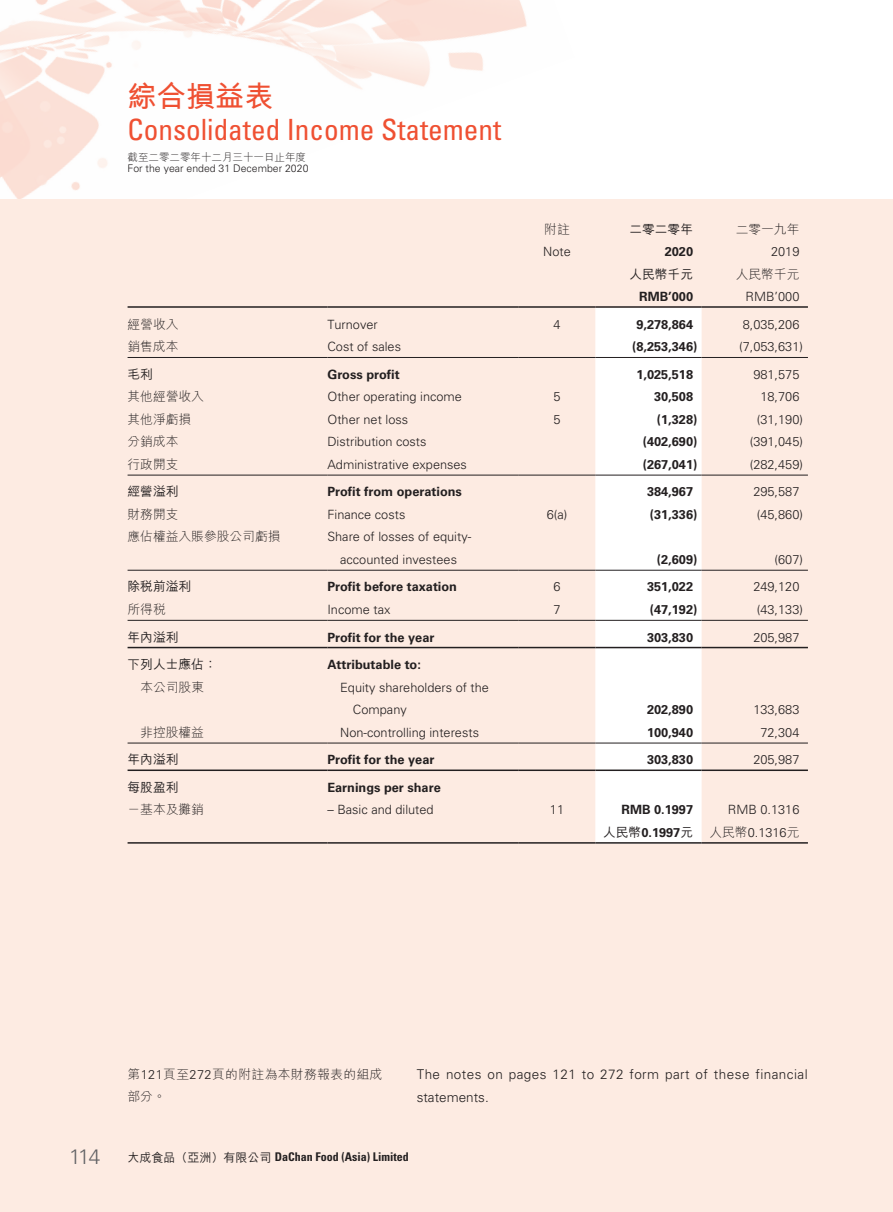
<style>
.page{position:relative;width:893px;height:1212px;background:#fff}
.page>*{position:absolute;margin:0;border:0;box-sizing:border-box;transform-origin:0 0}
.t1{font:condensed 29.25px "Univers LT Std";color:#ef5032}
.t2{font:700 29.25px "M Hei HK";color:#ef5032}
.t3{font:300 21px "Univers LT Std";color:#636366}
.t4{font:300 13.5px/22.5px "Univers LT Std";letter-spacing:.035em;color:#231f20}
.t5{font:300 12.75px/22.5px "Univers LT Std";color:#231f20;text-align:center}
.t6{font:700 12.75px "Univers LT Std";color:#231f20}
.t7{font:300 12.75px "M Hei HK";color:#231f20}
.t8{font:500 12.75px "M Hei HK";color:#231f20}
.t9{font:300 12.75px/22.5px "M Hei HK";letter-spacing:.03em;color:#231f20}
.t10{font:700 condensed 12px "Univers LT Std";color:#231f20}
.t11{font:300 10.5px "Univers LT Std";color:#231f20}
.t12{font:300 10.5px "M Hei HK";color:#231f20}
.s1{font-family:"M Hei HK";font-weight:500}
.s2{font-family:"M Hei HK"}
.s3{font-family:"Univers LT Std"}
.s4{font-family:"M Hei HK";font-weight:500;font-stretch:normal}
</style>
<div class="page">
<img style="left:0;top:0;width:527px;height:199px">
<div style="left:0;top:199px;width:892px;height:1013px;background:#fdebe2"></div>
<div style="left:595px;top:308px;width:107px;height:534px;background:#fff"></div>
<hr style="left:128px;top:306px;width:199px;height:2px;background:#231f20">
<hr style="left:327px;top:306px;width:192px;height:2px;background:#231f20">
<hr style="left:519px;top:306px;width:76px;height:2px;background:#231f20">
<hr style="left:595px;top:306px;width:107px;height:2px;background:#231f20">
<hr style="left:702px;top:306px;width:106px;height:2px;background:#231f20">
<hr style="left:128px;top:357px;width:199px;height:1px;background:#231f20">
<hr style="left:327px;top:357px;width:192px;height:1px;background:#231f20">
<hr style="left:519px;top:357px;width:76px;height:1px;background:#231f20">
<hr style="left:595px;top:357px;width:107px;height:1px;background:#231f20">
<hr style="left:702px;top:357px;width:106px;height:1px;background:#231f20">
<hr style="left:128px;top:475px;width:199px;height:1px;background:#231f20">
<hr style="left:327px;top:475px;width:192px;height:1px;background:#231f20">
<hr style="left:519px;top:475px;width:76px;height:1px;background:#231f20">
<hr style="left:595px;top:475px;width:107px;height:1px;background:#231f20">
<hr style="left:702px;top:475px;width:106px;height:1px;background:#231f20">
<hr style="left:128px;top:570px;width:199px;height:1px;background:#231f20">
<hr style="left:327px;top:570px;width:192px;height:1px;background:#231f20">
<hr style="left:519px;top:570px;width:76px;height:1px;background:#231f20">
<hr style="left:595px;top:570px;width:107px;height:1px;background:#231f20">
<hr style="left:702px;top:570px;width:106px;height:1px;background:#231f20">
<hr style="left:128px;top:620px;width:199px;height:1px;background:#231f20">
<hr style="left:327px;top:620px;width:192px;height:1px;background:#231f20">
<hr style="left:519px;top:620px;width:76px;height:1px;background:#231f20">
<hr style="left:595px;top:620px;width:107px;height:1px;background:#231f20">
<hr style="left:702px;top:620px;width:106px;height:1px;background:#231f20">
<hr style="left:128px;top:647px;width:199px;height:1px;background:#231f20">
<hr style="left:327px;top:647px;width:192px;height:1px;background:#231f20">
<hr style="left:519px;top:647px;width:76px;height:1px;background:#231f20">
<hr style="left:595px;top:647px;width:107px;height:1px;background:#231f20">
<hr style="left:702px;top:647px;width:106px;height:1px;background:#231f20">
<hr style="left:128px;top:743px;width:199px;height:1px;background:#231f20">
<hr style="left:327px;top:743px;width:192px;height:1px;background:#231f20">
<hr style="left:519px;top:743px;width:76px;height:1px;background:#231f20">
<hr style="left:595px;top:743px;width:107px;height:1px;background:#231f20">
<hr style="left:702px;top:743px;width:106px;height:1px;background:#231f20">
<hr style="left:128px;top:769px;width:199px;height:2px;background:#231f20">
<hr style="left:327px;top:769px;width:192px;height:2px;background:#231f20">
<hr style="left:519px;top:769px;width:76px;height:2px;background:#231f20">
<hr style="left:595px;top:769px;width:107px;height:2px;background:#231f20">
<hr style="left:702px;top:769px;width:106px;height:2px;background:#231f20">
<hr style="left:128px;top:842px;width:199px;height:2px;background:#231f20">
<hr style="left:327px;top:842px;width:192px;height:2px;background:#231f20">
<hr style="left:519px;top:842px;width:76px;height:2px;background:#231f20">
<hr style="left:595px;top:842px;width:107px;height:2px;background:#231f20">
<hr style="left:702px;top:842px;width:106px;height:2px;background:#231f20">
<h1 class="t2" style="left:128px;top:75px;width:148px">綜合損益表</h1>
<h1 class="t1" style="left:128px;top:111px;width:375px">Consolidated Income Statement</h1>
<p class="t12" style="left:128px;top:149px;width:180px">截至二零二零年十二月三十一日止年度</p>
<p class="t11" style="left:128px;top:162px;width:182px">For the year ended 31 December 2020</p>
<p class="t7" style="left:544px;top:220px;width:27px">附註</p>
<p class="t8" style="left:629px;top:220px;width:65px">二零二零年</p>
<p class="t7" style="left:736px;top:220px;width:65px">二零一九年</p>
<p class="t5" style="left:543px;top:240px;width:29px">Note</p>
<p class="t6" style="left:665px;top:244px;width:30px">2020</p>
<p class="t5" style="left:771px;top:240px;width:30px">2019</p>
<p class="t8" style="left:629px;top:265px;width:65px">人民幣千元</p>
<p class="t7" style="left:736px;top:265px;width:65px">人民幣千元</p>
<p class="t6" style="left:639px;top:289px;width:55px">RMB’000</p>
<p class="t5" style="left:746px;top:285px;width:55px">RMB’000</p>
<p class="t7" style="left:128px;top:315px;width:52px">經營收入</p>
<p class="t5" style="left:327px;top:313px;width:52px">Turnover</p>
<p class="t5" style="left:553px;top:313px;width:9px">4</p>
<p class="t6" style="left:636px;top:317px;width:58px">9,278,864</p>
<p class="t5" style="left:743px;top:313px;width:58px">8,035,206</p>
<p class="t7" style="left:128px;top:337px;width:52px">銷售成本</p>
<p class="t5" style="left:327px;top:335px;width:75px">Cost of sales</p>
<p class="t6" style="left:632px;top:339px;width:67px">(8,253,346)</p>
<p class="t5" style="left:739px;top:335px;width:65px">(7,053,631)</p>
<p class="t8" style="left:128px;top:365px;width:27px">毛利</p>
<p class="t6" style="left:327px;top:367px;width:74px">Gross profit</p>
<p class="t6" style="left:636px;top:367px;width:58px">1,025,518</p>
<p class="t5" style="left:753px;top:363px;width:48px">981,575</p>
<p class="t7" style="left:128px;top:388px;width:78px">其他經營收入</p>
<p class="t5" style="left:327px;top:385px;width:136px">Other operating income</p>
<p class="t5" style="left:553px;top:385px;width:9px">5</p>
<p class="t6" style="left:654px;top:389px;width:40px">30,508</p>
<p class="t5" style="left:760px;top:385px;width:40px">18,706</p>
<p class="t7" style="left:128px;top:410px;width:65px">其他淨虧損</p>
<p class="t5" style="left:327px;top:408px;width:82px">Other net loss</p>
<p class="t5" style="left:553px;top:408px;width:9px">5</p>
<p class="t6" style="left:657px;top:412px;width:42px">(1,328)</p>
<p class="t5" style="left:757px;top:408px;width:48px">(31,190)</p>
<p class="t7" style="left:128px;top:433px;width:52px">分銷成本</p>
<p class="t5" style="left:327px;top:430px;width:101px">Distribution costs</p>
<p class="t6" style="left:643px;top:434px;width:56px">(402,690)</p>
<p class="t5" style="left:750px;top:430px;width:55px">(391,045)</p>
<p class="t7" style="left:128px;top:455px;width:52px">行政開支</p>
<p class="t5" style="left:327px;top:453px;width:141px">Administrative expenses</p>
<p class="t6" style="left:643px;top:457px;width:56px">(267,041)</p>
<p class="t5" style="left:750px;top:453px;width:55px">(282,459)</p>
<p class="t8" style="left:128px;top:482px;width:52px">經營溢利</p>
<p class="t6" style="left:327px;top:484px;width:136px">Profit from operations</p>
<p class="t6" style="left:647px;top:484px;width:48px">384,967</p>
<p class="t5" style="left:753px;top:481px;width:48px">295,587</p>
<p class="t7" style="left:128px;top:505px;width:52px">財務開支</p>
<p class="t5" style="left:327px;top:503px;width:79px">Finance costs</p>
<p class="t5" style="left:547px;top:503px;width:22px">6(a)</p>
<p class="t6" style="left:650px;top:507px;width:49px">(31,336)</p>
<p class="t5" style="left:757px;top:503px;width:48px">(45,860)</p>
<p class="t7" style="left:128px;top:528px;width:154px">應佔權益入賬參股公司虧損</p>
<p class="t5" style="left:327px;top:526px;width:145px">Share of losses of equity&shy;accounted investees</p>
<p class="t6" style="left:657px;top:552px;width:42px">(2,609)</p>
<p class="t5" style="left:775px;top:548px;width:30px">(607)</p>
<p class="t8" style="left:128px;top:577px;width:65px">除稅前溢利</p>
<p class="t6" style="left:327px;top:579px;width:131px">Profit before taxation</p>
<p class="t5" style="left:553px;top:576px;width:9px">6</p>
<p class="t6" style="left:647px;top:579px;width:48px">351,022</p>
<p class="t5" style="left:753px;top:576px;width:48px">249,120</p>
<p class="t7" style="left:128px;top:600px;width:40px">所得稅</p>
<p class="t5" style="left:327px;top:598px;width:65px">Income tax</p>
<p class="t5" style="left:553px;top:598px;width:9px">7</p>
<p class="t6" style="left:650px;top:602px;width:49px">(47,192)</p>
<p class="t5" style="left:757px;top:598px;width:48px">(43,133)</p>
<p class="t8" style="left:128px;top:628px;width:52px">年內溢利</p>
<p class="t6" style="left:327px;top:630px;width:108px">Profit for the year</p>
<p class="t6" style="left:647px;top:630px;width:48px">303,830</p>
<p class="t5" style="left:753px;top:626px;width:48px">205,987</p>
<p class="t8" style="left:128px;top:655px;width:91px">下列人士應佔：</p>
<p class="t6" style="left:327px;top:657px;width:95px">Attributable to:</p>
<p class="t7" style="left:140px;top:678px;width:65px">本公司股東</p>
<p class="t5" style="left:353px;top:676px;width:138px;text-align:left;text-indent:-13px">Equity shareholders of the<br>Company</p>
<p class="t6" style="left:647px;top:702px;width:48px">202,890</p>
<p class="t5" style="left:753px;top:698px;width:48px">133,683</p>
<p class="t7" style="left:140px;top:723px;width:65px">非控股權益</p>
<p class="t5" style="left:340px;top:721px;width:140px">Non-controlling interests</p>
<p class="t6" style="left:647px;top:725px;width:48px">100,940</p>
<p class="t5" style="left:760px;top:721px;width:40px">72,304</p>
<p class="t8" style="left:128px;top:750px;width:52px">年內溢利</p>
<p class="t6" style="left:327px;top:752px;width:108px">Profit for the year</p>
<p class="t6" style="left:647px;top:752px;width:48px">303,830</p>
<p class="t5" style="left:753px;top:748px;width:48px">205,987</p>
<p class="t8" style="left:128px;top:778px;width:52px">每股盈利</p>
<p class="t6" style="left:327px;top:780px;width:115px">Earnings per share</p>
<p class="t7" style="left:128px;top:801px;width:78px">－基本及攤銷</p>
<p class="t5" style="left:327px;top:799px;width:108px">– Basic and diluted</p>
<p class="t5" style="left:550px;top:799px;width:16px">11</p>
<p class="t6" style="left:621px;top:802px;width:73px">RMB 0.1997</p>
<p class="t5" style="left:728px;top:799px;width:73px">RMB 0.1316</p>
<p class="t6" style="left:603px;top:825px;width:91px"><span class="s1">人民幣</span>0.1997<span class="s1">元</span></p>
<p class="t5" style="left:709px;top:821px;width:91px"><span class="s2">人民幣</span>0.1316<span class="s2">元</span></p>
<p class="t9" style="left:128px;top:1062px;width:257px">第<span class="s3">121</span>頁至<span class="s3">272</span>頁的附註為本財務報表的組成部分。</p>
<p class="t4" style="left:417px;top:1063px;width:392px">The notes on pages 121 to 272 form part of these financial statements.</p>
<h2 class="t3" style="left:69px;top:1143px;width:33px">114</h2>
<p class="t10" style="left:128px;top:1150px;width:283px"><span class="s4">大成食品（亞洲）有限公司</span> DaChan Food (Asia) Limited</p>
</div>
